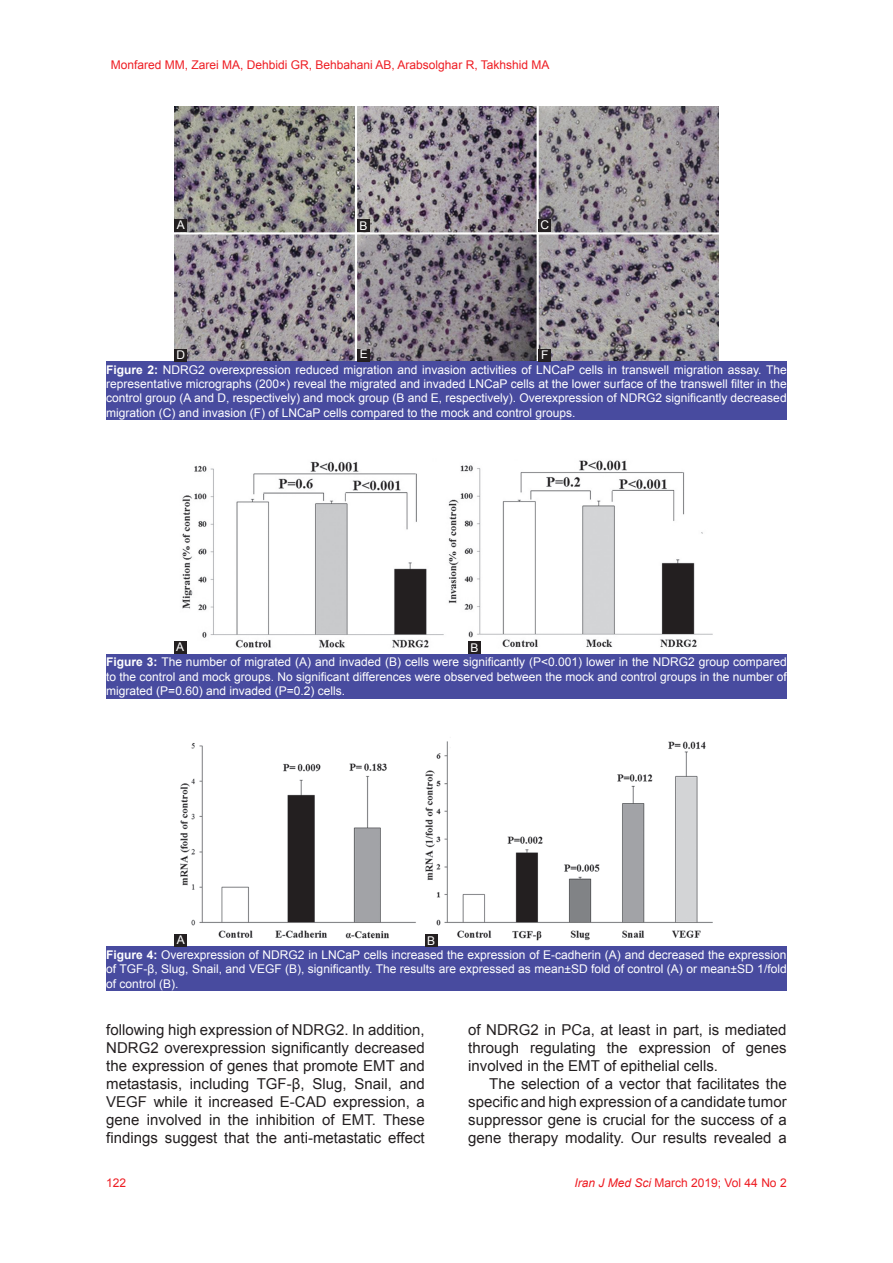
<style>
.page{position:relative;width:893px;height:1263px;background:#fff}
.page>*{position:absolute;margin:0;border:0;box-sizing:border-box;transform-origin:0 0}
.t1{font:15px/18px "Arial";color:#231f20;text-align:justify}
.t2{font:12px/14.4px "Arial";color:#fff;text-align:justify}
.t3{font:12px "Arial";color:#ee1d23}
.s1{font-weight:700}
.s2{font-style:italic}
</style>
<div class="page">
<img style="left:174px;top:106px;width:545px;height:256px">
<div style="left:106px;top:362px;width:681px;height:58px;background:#484b9f"></div>
<div style="left:175px;top:349px;width:12px;height:13px;background:#231f20"></div>
<div style="left:538px;top:219px;width:13px;height:13px;background:#231f20"></div>
<div style="left:357px;top:219px;width:13px;height:13px;background:#231f20"></div>
<div style="left:538px;top:349px;width:13px;height:13px;background:#231f20"></div>
<div style="left:174px;top:220px;width:13px;height:12px;background:#231f20"></div>
<div style="left:357px;top:349px;width:13px;height:13px;background:#231f20"></div>
<img style="left:182px;top:460px;width:531px;height:194px">
<div style="left:106px;top:654px;width:681px;height:44px;background:#484b9f"></div>
<div style="left:468px;top:641px;width:13px;height:13px;background:#231f20"></div>
<div style="left:174px;top:641px;width:12px;height:13px;background:#231f20"></div>
<img style="left:180px;top:741px;width:539px;height:206px">
<div style="left:106px;top:947px;width:681px;height:44px;background:#484b9f"></div>
<div style="left:425px;top:934px;width:12px;height:13px;background:#231f20"></div>
<div style="left:174px;top:934px;width:13px;height:13px;background:#231f20"></div>
<p class="t3" style="left:111px;top:57px;width:440px">Monfared MM, Zarei MA, Dehbidi GR, Behbahani AB, Arabsolghar R, Takhshid MA</p>
<p class="t2" style="left:177px;top:218px;width:10px">A</p>
<p class="t2" style="left:177px;top:348px;width:10px">D</p>
<p class="t2" style="left:360px;top:219px;width:10px">B</p>
<p class="t2" style="left:541px;top:218px;width:10px">C</p>
<p class="t2" style="left:360px;top:347px;width:10px">E</p>
<p class="t2" style="left:541px;top:348px;width:9px">F</p>
<p class="t2" style="left:106px;top:362px;width:682px"><span class="s1">Figure 2:</span> NDRG2 overexpression reduced migration and invasion activities of LNCaP cells in transwell migration assay. The representative micrographs (200×) reveal the migrated and invaded LNCaP cells at the lower surface of the transwell filter in the control group (A and D, respectively) and mock group (B and E, respectively). Overexpression of NDRG2 significantly decreased migration (C) and invasion (F) of LNCaP cells compared to the mock and control groups.</p>
<p class="t2" style="left:176px;top:639px;width:10px">A</p>
<p class="t2" style="left:471px;top:641px;width:10px">B</p>
<p class="t2" style="left:106px;top:655px;width:682px"><span class="s1">Figure 3:</span> The number of migrated (A) and invaded (B) cells were significantly (P&lt;0.001) lower in the NDRG2 group compared to the control and mock groups. No significant differences were observed between the mock and control groups in the number of migrated (P=0.60) and invaded (P=0.2) cells.</p>
<p class="t2" style="left:177px;top:933px;width:10px">A</p>
<p class="t2" style="left:427px;top:934px;width:10px">B</p>
<p class="t2" style="left:106px;top:947px;width:682px"><span class="s1">Figure 4:</span> Overexpression of NDRG2 in LNCaP cells increased the expression of E-cadherin (A) and decreased the expression of TGF-β, Slug, Snail, and VEGF (B), significantly. The results are expressed as mean±SD fold of control (A) or mean±SD 1/fold of control (B).</p>
<p class="t1" style="left:106px;top:1021px;width:320px">following high expression of NDRG2. In addition, NDRG2 overexpression significantly decreased the expression of genes that promote EMT and metastasis, including TGF-β, Slug, Snail, and VEGF while it increased E-CAD expression, a gene involved in the inhibition of EMT. These findings suggest that the anti-metastatic effect</p>
<p class="t1" style="left:468px;top:1021px;width:320px">of NDRG2 in PCa, at least in part, is mediated through regulating the expression of genes involved in the EMT of epithelial cells.</p>
<p class="t1" style="left:468px;top:1075px;width:320px;text-indent:21px">The selection of a vector that facilitates the specific and high expression of a candidate tumor suppressor gene is crucial for the success of a gene therapy modality. Our results revealed a</p>
<p class="t3" style="left:106px;top:1175px;width:22px">122</p>
<p class="t3" style="left:575px;top:1175px;width:214px"><span class="s2">Iran J Med Sci</span> March 2019; Vol 44 No 2</p>
</div>
